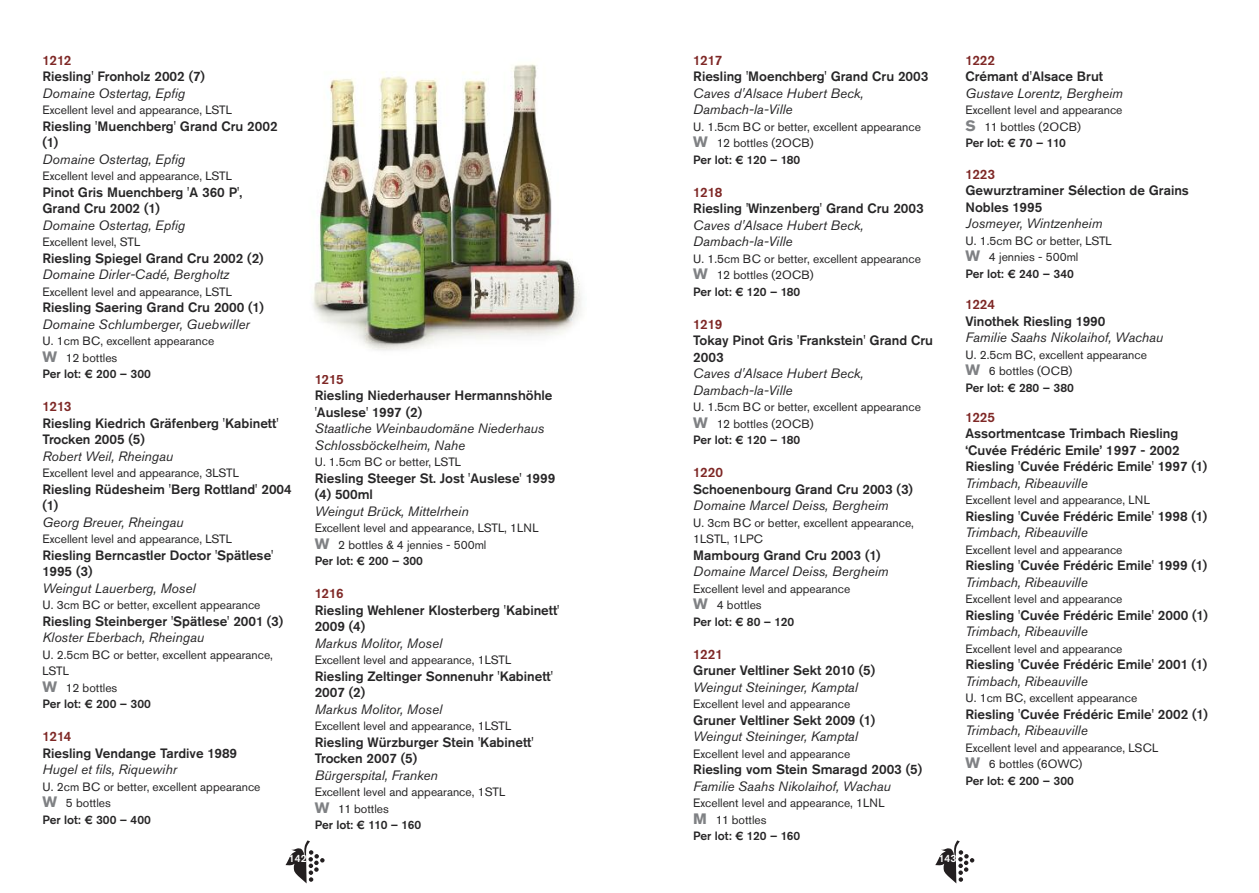
<style>
.page{position:relative;width:1259px;height:893px;background:#fff}
.page>*{position:absolute;margin:0;border:0;box-sizing:border-box;transform-origin:0 0}
.t1{font:500 13.5px/16.5px "Akzidenz Grotesk BE";color:#272627}
.t2{font:italic 13.5px/16.5px "Akzidenz Grotesk BE";color:#272627}
.t3{font:12px/16.5px "Akzidenz Grotesk BE";color:#272627}
.t4{font:500 10.5px "Akzidenz Grotesk BE";color:#fff}
.s1{color:#7e2725}
.s2{font-weight:400;font-style:italic}
.s3{font-weight:700;font-size:15px;color:#7f8184}
.s4{font-weight:500}
.s5{font-weight:500;font-style:normal;color:#7e2725}
.s6{font-weight:500;font-style:normal}
</style>
<div class="page">
<svg style="left:935px;top:840px;width:39px;height:43px"></svg>
<svg style="left:285px;top:840px;width:39px;height:43px"></svg>
<img style="left:313px;top:64px;width:269px;height:287px">
<p class="t1" style="left:43px;top:53px;width:164px"><span class="s1">1212<br></span>Riesling' Fronholz 2002 (7)<br><span class="s2">Domaine Ostertag, Epfig</span></p>
<p class="t3" style="left:43px;top:103px;width:191px">Excellent level and appearance, LSTL</p>
<p class="t1" style="left:43px;top:119px;width:237px">Riesling 'Muenchberg' Grand Cru 2002 (1)<br><span class="s2">Domaine Ostertag, Epfig</span></p>
<p class="t3" style="left:43px;top:169px;width:191px">Excellent level and appearance, LSTL</p>
<p class="t1" style="left:43px;top:185px;width:201px">Pinot Gris Muenchberg 'A 360 P',<br>Grand Cru 2002 (1)<br><span class="s2">Domaine Ostertag, Epfig</span></p>
<p class="t3" style="left:43px;top:235px;width:99px">Excellent level, STL</p>
<p class="t1" style="left:43px;top:251px;width:223px">Riesling Spiegel Grand Cru 2002 (2)<br><span class="s2">Domaine Dirler-Cadé, Bergholtz</span></p>
<p class="t3" style="left:43px;top:285px;width:191px">Excellent level and appearance, LSTL</p>
<p class="t1" style="left:43px;top:300px;width:223px">Riesling Saering Grand Cru 2000 (1)<br><span class="s2">Domaine Schlumberger, Guebwiller</span></p>
<p class="t3" style="left:43px;top:334px;width:173px">U. 1cm BC, excellent appearance<br><span class="s3">W</span> 12 bottles<br><span class="s4">Per lot: € 200 – 300</span></p>
<p class="t1" style="left:43px;top:399px;width:238px"><span class="s1">1213<br></span>Riesling Kiedrich Gräfenberg 'Kabinett'<br>Trocken 2005 (5)<br><span class="s2">Robert Weil, Rheingau</span></p>
<p class="t3" style="left:43px;top:466px;width:198px">Excellent level and appearance, 3LSTL</p>
<p class="t1" style="left:43px;top:482px;width:251px">Riesling Rüdesheim 'Berg Rottland' 2004 (1)<br><span class="s2">Georg Breuer, Rheingau</span></p>
<p class="t3" style="left:43px;top:532px;width:191px">Excellent level and appearance, LSTL</p>
<p class="t1" style="left:43px;top:548px;width:232px">Riesling Berncastler Doctor 'Spätlese'<br>1995 (3)<br><span class="s2">Weingut Lauerberg, Mosel</span></p>
<p class="t3" style="left:43px;top:598px;width:219px">U. 3cm BC or better, excellent appearance</p>
<p class="t1" style="left:43px;top:614px;width:242px">Riesling Steinberger 'Spätlese' 2001 (3)<br><span class="s2">Kloster Eberbach, Rheingau</span></p>
<p class="t3" style="left:43px;top:648px;width:232px">U. 2.5cm BC or better, excellent appearance,<br>LSTL<br><span class="s3">W</span> 12 bottles<br><span class="s4">Per lot: € 200 – 300</span></p>
<p class="t1" style="left:43px;top:729px;width:196px"><span class="s1">1214<br></span>Riesling Vendange Tardive 1989<br><span class="s2">Hugel et fils, Riquewihr</span></p>
<p class="t3" style="left:43px;top:780px;width:219px">U. 2cm BC or better, excellent appearance<br><span class="s3">W</span> 5 bottles<br><span class="s4">Per lot: € 300 – 400</span></p>
<p class="t2" style="left:315px;top:372px;width:239px"><span class="s5">1215<br></span><span class="s6">Riesling Niederhauser Hermannshöhle 'Auslese' 1997 (2)<br></span>Staatliche Weinbaudomäne Niederhaus<br>Schlossböckelheim, Nahe</p>
<p class="t3" style="left:315px;top:455px;width:148px">U. 1.5cm BC or better, LSTL</p>
<p class="t1" style="left:315px;top:471px;width:242px">Riesling Steeger St. Jost 'Auslese' 1999 (4) 500ml<br><span class="s2">Weingut Brück, Mittelrhein</span></p>
<p class="t3" style="left:315px;top:521px;width:225px">Excellent level and appearance, LSTL, 1LNL<br><span class="s3">W</span> 2 bottles &amp; 4 jennies - 500ml<br><span class="s4">Per lot: € 200 – 300</span></p>
<p class="t1" style="left:315px;top:586px;width:246px"><span class="s1">1216<br></span>Riesling Wehlener Klosterberg 'Kabinett'<br>2009 (4)<br><span class="s2">Markus Molitor, Mosel</span></p>
<p class="t3" style="left:315px;top:653px;width:198px">Excellent level and appearance, 1LSTL</p>
<p class="t1" style="left:315px;top:669px;width:240px">Riesling Zeltinger Sonnenuhr 'Kabinett'<br>2007 (2)<br><span class="s2">Markus Molitor, Mosel</span></p>
<p class="t3" style="left:315px;top:719px;width:198px">Excellent level and appearance, 1LSTL</p>
<p class="t1" style="left:315px;top:735px;width:220px">Riesling Würzburger Stein 'Kabinett'<br>Trocken 2007 (5)<br><span class="s2">Bürgerspital, Franken</span></p>
<p class="t3" style="left:315px;top:785px;width:192px">Excellent level and appearance, 1STL<br><span class="s3">W</span> 11 bottles<br><span class="s4">Per lot: € 110 – 160</span></p>
<p class="t2" style="left:693px;top:53px;width:237px"><span class="s5">1217<br></span><span class="s6">Riesling 'Moenchberg' Grand Cru 2003<br></span>Caves d'Alsace Hubert Beck,<br>Dambach-la-Ville</p>
<p class="t3" style="left:693px;top:120px;width:229px">U. 1.5cm BC or better, excellent appearance<br><span class="s3">W</span> 12 bottles (2OCB)<br><span class="s4">Per lot: € 120 – 180</span></p>
<p class="t2" style="left:693px;top:185px;width:232px"><span class="s5">1218<br></span><span class="s6">Riesling 'Winzenberg' Grand Cru 2003<br></span>Caves d'Alsace Hubert Beck,<br>Dambach-la-Ville</p>
<p class="t3" style="left:693px;top:252px;width:229px">U. 1.5cm BC or better, excellent appearance<br><span class="s3">W</span> 12 bottles (2OCB)<br><span class="s4">Per lot: € 120 – 180</span></p>
<p class="t2" style="left:693px;top:317px;width:241px"><span class="s5">1219<br></span><span class="s6">Tokay Pinot Gris 'Frankstein' Grand Cru<br>2003<br></span>Caves d'Alsace Hubert Beck,<br>Dambach-la-Ville</p>
<p class="t3" style="left:693px;top:400px;width:229px">U. 1.5cm BC or better, excellent appearance<br><span class="s3">W</span> 12 bottles (2OCB)<br><span class="s4">Per lot: € 120 – 180</span></p>
<p class="t1" style="left:693px;top:465px;width:221px"><span class="s1">1220<br></span>Schoenenbourg Grand Cru 2003 (3)<br><span class="s2">Domaine Marcel Deiss, Bergheim</span></p>
<p class="t3" style="left:693px;top:516px;width:222px">U. 3cm BC or better, excellent appearance,<br>1LSTL, 1LPC</p>
<p class="t2" style="left:693px;top:548px;width:197px"><span class="s6">Mambourg Grand Cru 2003 (1)<br></span>Domaine Marcel Deiss, Bergheim</p>
<p class="t3" style="left:693px;top:582px;width:158px">Excellent level and appearance<br><span class="s3">W</span> 4 bottles<br><span class="s4">Per lot: € 80 – 120</span></p>
<p class="t1" style="left:693px;top:647px;width:183px"><span class="s1">1221<br></span>Gruner Veltliner Sekt 2010 (5)<br><span class="s2">Weingut Steininger, Kamptal</span></p>
<p class="t3" style="left:693px;top:697px;width:158px">Excellent level and appearance</p>
<p class="t1" style="left:693px;top:713px;width:183px">Gruner Veltliner Sekt 2009 (1)<br><span class="s2">Weingut Steininger, Kamptal</span></p>
<p class="t3" style="left:693px;top:747px;width:158px">Excellent level and appearance</p>
<p class="t1" style="left:693px;top:762px;width:230px">Riesling vom Stein Smaragd 2003 (5)<br><span class="s2">Familie Saahs Nikolaihof, Wachau</span></p>
<p class="t3" style="left:693px;top:796px;width:193px">Excellent level and appearance, 1LNL<br><span class="s3">M</span> 11 bottles<br><span class="s4">Per lot: € 120 – 160</span></p>
<p class="t4" style="left:289px;top:855px;width:19px">142</p>
<p class="t4" style="left:938px;top:855px;width:19px">143</p>
<p class="t2" style="left:965px;top:53px;width:159px"><span class="s5">1222<br></span><span class="s6">Crémant d'Alsace Brut<br></span>Gustave Lorentz, Bergheim</p>
<p class="t3" style="left:965px;top:103px;width:158px">Excellent level and appearance<br><span class="s3">S</span> 11 bottles (2OCB)<br><span class="s4">Per lot: € 70 – 110</span></p>
<p class="t1" style="left:965px;top:167px;width:225px"><span class="s1">1223<br></span>Gewurztraminer Sélection de Grains<br>Nobles 1995<br><span class="s2">Josmeyer, Wintzenheim</span></p>
<p class="t3" style="left:965px;top:234px;width:148px">U. 1.5cm BC or better, LSTL<br><span class="s3">W</span> 4 jennies - 500ml<br><span class="s4">Per lot: € 240 – 340</span></p>
<p class="t2" style="left:965px;top:298px;width:199px"><span class="s5">1224<br></span><span class="s6">Vinothek Riesling 1990<br></span>Familie Saahs Nikolaihof, Wachau</p>
<p class="t3" style="left:965px;top:348px;width:183px">U. 2.5cm BC, excellent appearance<br><span class="s3">W</span> 6 bottles (OCB)<br><span class="s4">Per lot: € 280 – 380</span></p>
<p class="t1" style="left:965px;top:410px;width:243px"><span class="s1">1225<br></span>Assortmentcase Trimbach Riesling ‘Cuvée Frédéric Emile’ 1997 - 2002<br>Riesling 'Cuvée Frédéric Emile' 1997 (1)<br><span class="s2">Trimbach, Ribeauville</span></p>
<p class="t3" style="left:965px;top:493px;width:186px">Excellent level and appearance, LNL</p>
<p class="t1" style="left:965px;top:509px;width:243px">Riesling 'Cuvée Frédéric Emile' 1998 (1)<br><span class="s2">Trimbach, Ribeauville</span></p>
<p class="t3" style="left:965px;top:543px;width:158px">Excellent level and appearance</p>
<p class="t1" style="left:965px;top:558px;width:243px">Riesling 'Cuvée Frédéric Emile' 1999 (1)<br><span class="s2">Trimbach, Ribeauville</span></p>
<p class="t3" style="left:965px;top:592px;width:158px">Excellent level and appearance</p>
<p class="t1" style="left:965px;top:608px;width:244px">Riesling 'Cuvée Frédéric Emile' 2000 (1)<br><span class="s2">Trimbach, Ribeauville</span></p>
<p class="t3" style="left:965px;top:642px;width:158px">Excellent level and appearance</p>
<p class="t1" style="left:965px;top:657px;width:243px">Riesling 'Cuvée Frédéric Emile' 2001 (1)<br><span class="s2">Trimbach, Ribeauville</span></p>
<p class="t3" style="left:965px;top:691px;width:173px">U. 1cm BC, excellent appearance</p>
<p class="t1" style="left:965px;top:707px;width:244px">Riesling 'Cuvée Frédéric Emile' 2002 (1)<br><span class="s2">Trimbach, Ribeauville</span></p>
<p class="t3" style="left:965px;top:741px;width:194px">Excellent level and appearance, LSCL<br><span class="s3">W</span> 6 bottles (6OWC)<br><span class="s4">Per lot: € 200 – 300</span></p>
</div>
